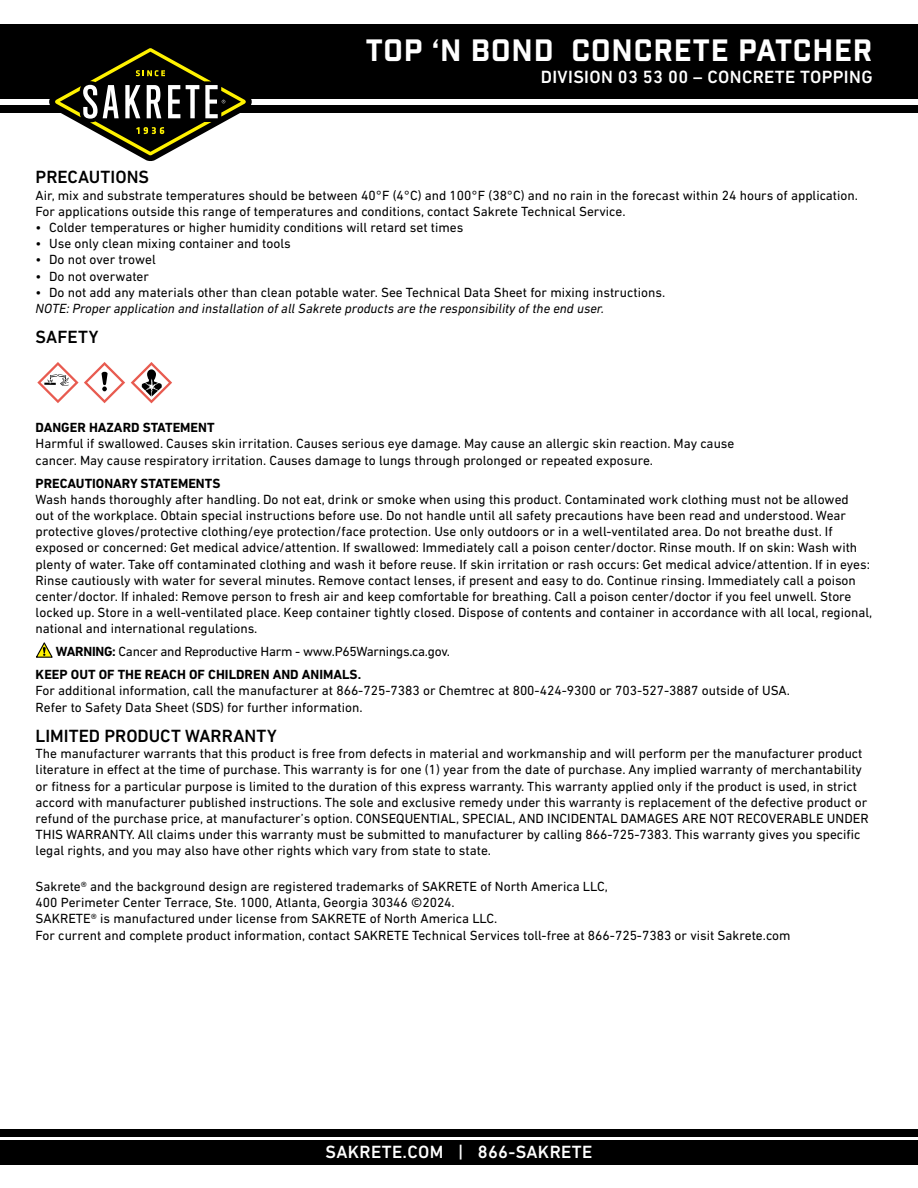
<style>
.page{position:relative;width:918px;height:1188px;background:#fff}
.page>*{position:absolute;margin:0;border:0;box-sizing:border-box;transform-origin:0 0}
.t1{font:30px "Industry Inc Base";letter-spacing:.03em;color:#fff}
.t2{font:500 18px "DIN Next LT Pro";letter-spacing:.02em;color:#fff}
.t3{font:500 18px "DIN Next LT Pro";color:#000}
.t4{font:13.5px/16.2px "DIN Next LT Pro";color:#000}
.t5{font:13.5px/23px "DIN Next LT Pro";letter-spacing:-.02em;color:#000}
.t6{font:italic 13.5px "DIN Next LT Pro";color:#000}
.t7{font:700 13.5px "DIN Next LT Pro";color:#000}
.s1{font-weight:700}
</style>
<div class="page">
<div style="left:0;top:105px;width:918px;height:8px;background:#000"></div>
<div style="left:0;top:25px;width:918px;height:74px;background:#000"></div>
<div style="left:0;top:1130px;width:918px;height:7px;background:#000"></div>
<div style="left:0;top:1140px;width:918px;height:25px;background:#000"></div>
<svg style="left:49px;top:48px;width:203px;height:113px"></svg>
<svg style="left:36px;top:642px;width:17px;height:16px"></svg>
<svg style="left:131px;top:362px;width:41px;height:41px"></svg>
<svg style="left:37px;top:362px;width:88px;height:41px"></svg>
<h1 class="t1" style="left:366px;top:32px;width:508px">TOP ‘N BOND CONCRETE PATCHER</h1>
<h2 class="t2" style="left:541px;top:66px;width:333px">DIVISION 03 53 00 – CONCRETE TOPPING</h2>
<h2 class="t3" style="left:36px;top:167px;width:115px">PRECAUTIONS</h2>
<p class="t4" style="left:36px;top:187px;width:824px">Air, mix and substrate temperatures should be between 40°F (4°C) and 100°F (38°C) and no rain in the forecast within 24 hours of application.<br>For applications outside this range of temperatures and conditions, contact Sakrete Technical Service.</p>
<p class="t4" style="left:36px;top:219px;width:429px">• Colder temperatures or higher humidity conditions will retard set times</p>
<p class="t4" style="left:36px;top:235px;width:257px">• Use only clean mixing container and tools</p>
<p class="t4" style="left:36px;top:252px;width:122px">• Do not over trowel</p>
<p class="t4" style="left:36px;top:268px;width:115px">• Do not overwater</p>
<p class="t4" style="left:36px;top:284px;width:631px">• Do not add any materials other than clean potable water. See Technical Data Sheet for mixing instructions.</p>
<p class="t6" style="left:36px;top:301px;width:570px">NOTE: Proper application and installation of all Sakrete products are the responsibility of the end user.</p>
<h2 class="t3" style="left:36px;top:327px;width:64px">SAFETY</h2>
<p class="t7" style="left:36px;top:420px;width:180px">DANGER HAZARD STATEMENT</p>
<p class="t4" style="left:36px;top:436px;width:700px">Harmful if swallowed. Causes skin irritation. Causes serious eye damage. May cause an allergic skin reaction. May cause cancer. May cause respiratory irritation. Causes damage to lungs through prolonged or repeated exposure.</p>
<p class="t7" style="left:36px;top:475px;width:186px">PRECAUTIONARY STATEMENTS</p>
<p class="t4" style="left:36px;top:491px;width:838px">Wash hands thoroughly after handling. Do not eat, drink or smoke when using this product. Contaminated work clothing must not be allowed<br>out of the workplace. Obtain special instructions before use. Do not handle until all safety precautions have been read and understood. Wear protective gloves/protective clothing/eye protection/face protection. Use only outdoors or in a well-ventilated area. Do not breathe dust. If exposed or concerned: Get medical advice/attention. If swallowed: Immediately call a poison center/doctor. Rinse mouth. If on skin: Wash with plenty of water. Take off contaminated clothing and wash it before reuse. If skin irritation or rash occurs: Get medical advice/attention. If in eyes:<br>Rinse cautiously with water for several minutes. Remove contact lenses, if present and easy to do. Continue rinsing. Immediately call a poison center/doctor. If inhaled: Remove person to fresh air and keep comfortable for breathing. Call a poison center/doctor if you feel unwell. Store locked up. Store in a well-ventilated place. Keep container tightly closed. Dispose of contents and container in accordance with all local, regional, national and international regulations.</p>
<p class="t5" style="left:36px;top:640px;width:416px;text-indent:20px"><span class="s1">WARNING:</span> Cancer and Reproductive Harm - www.P65Warnings.ca.gov.<br><span class="s1">KEEP OUT OF THE REACH OF CHILDREN AND ANIMALS.</span></p>
<p class="t4" style="left:36px;top:683px;width:756px">For additional information, call the manufacturer at 866-725-7383 or Chemtrec at 800-424-9300 or 703-527-3887 outside of USA.<br>Refer to Safety Data Sheet (SDS) for further information.</p>
<h2 class="t3" style="left:36px;top:725px;width:243px">LIMITED PRODUCT WARRANTY</h2>
<p class="t4" style="left:36px;top:745px;width:835px">The manufacturer warrants that this product is free from defects in material and workmanship and will perform per the manufacturer product literature in effect at the time of purchase. This warranty is for one (1) year from the date of purchase. Any implied warranty of merchantability or fitness for a particular purpose is limited to the duration of this express warranty. This warranty applied only if the product is used, in strict accord with manufacturer published instructions. The sole and exclusive remedy under this warranty is replacement of the defective product or refund of the purchase price, at manufacturer’s option. CONSEQUENTIAL, SPECIAL, AND INCIDENTAL DAMAGES ARE NOT RECOVERABLE UNDER THIS WARRANTY. All claims under this warranty must be submitted to manufacturer by calling 866-725-7383. This warranty gives you specific legal rights, and you may also have other rights which vary from state to state.</p>
<p class="t4" style="left:36px;top:878px;width:757px">Sakrete® and the background design are registered trademarks of SAKRETE of North America LLC,<br>400 Perimeter Center Terrace, Ste. 1000, Atlanta, Georgia 30346 ©2024.<br>SAKRETE® is manufactured under license from SAKRETE of North America LLC.<br>For current and complete product information, contact SAKRETE Technical Services toll-free at 866-725-7383 or visit Sakrete.com</p>
<h2 class="t2" style="left:326px;top:1141px;width:268px">SAKRETE.COM | 866-SAKRETE</h2>
</div>
